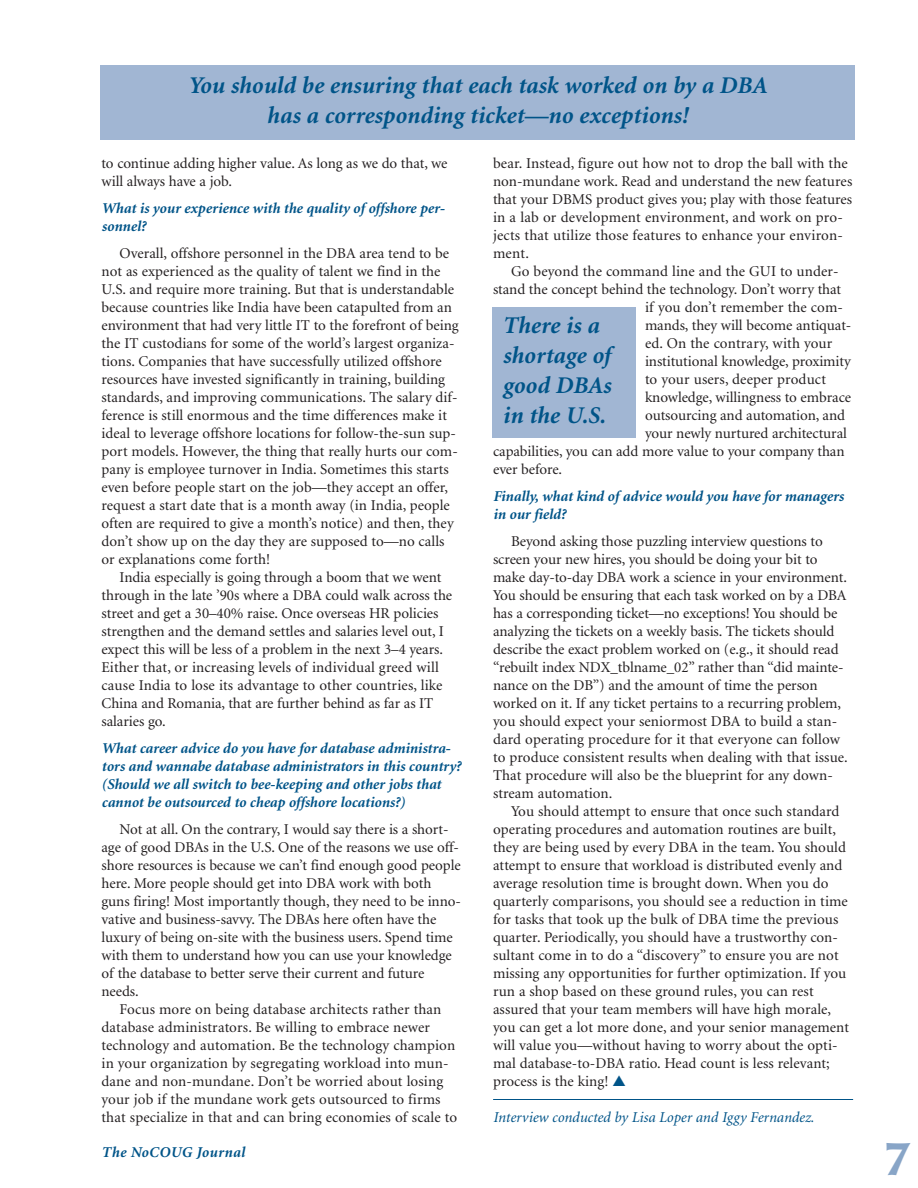
<style>
.page{position:relative;width:918px;height:1188px;background:#fff}
.page>*{position:absolute;margin:0;border:0;box-sizing:border-box;transform-origin:0 0}
.t1{font:500 45px "Poppl Laudatio";color:#88a5c7}
.t2{font:italic 700 24px/30px "Minion";color:#005488}
.t3{font:15px/18px "Minion";color:#231f20}
.t4{font:italic 700 15px/18px "Minion";letter-spacing:-.005em;color:#005488}
.t5{font:italic 15px "Minion";color:#005488}
.t6{font:italic 700 15px "Minion";letter-spacing:.025em;color:#005488}
.s1{color:#005488}
</style>
<div class="page">
<hr style="left:493px;top:1099px;width:360px;height:1px;background:#005488">
<div style="left:492px;top:307px;width:144px;height:130px;background:#a1b6d3"></div>
<div style="left:100px;top:65px;width:754px;height:75px;background:#a1b6d3"></div>
<h2 class="t2" style="left:188px;top:72px;width:581px;text-align:center">You should be ensuring that each task worked on by a DBA has a corresponding ticket—no exceptions!</h2>
<p class="t3" style="left:102px;top:156px;width:348px">to continue adding higher value. As long as we do that, we will always have a job.</p>
<p class="t4" style="left:102px;top:201px;width:345px">What is your experience with the quality of offshore per&shy;sonnel?</p>
<p class="t3" style="left:102px;top:246px;width:359px;text-indent:18px">Overall, offshore personnel in the DBA area tend to be not as experienced as the quality of talent we find in the U.S. and require more training. But that is understandable because countries like India have been catapulted from an environment that had very little IT to the forefront of being the IT custodians for some of the world’s largest organiza&shy;tions. Companies that have successfully utilized offshore resources have invested significantly in training, building standards, and improving communications. The salary dif&shy;ference is still enormous and the time differences make it ideal to leverage offshore locations for follow-the-sun sup&shy;port models. However, the thing that really hurts our com&shy;pany is employee turnover in India. Sometimes this starts even before people start on the job—they accept an offer, request a start date that is a month away (in India, people often are required to give a month’s notice) and then, they don’t show up on the day they are supposed to—no calls or explanations come forth!</p>
<p class="t3" style="left:102px;top:570px;width:352px;text-indent:18px">India especially is going through a boom that we went through in the late ’90s where a DBA could walk across the street and get a 30–40% raise. Once overseas HR policies strengthen and the demand settles and salaries level out, I expect this will be less of a problem in the next 3–4 years.<br>Either that, or increasing levels of individual greed will cause India to lose its advantage to other countries, like China and Romania, that are further behind as far as IT salaries go.</p>
<p class="t4" style="left:102px;top:741px;width:361px">What career advice do you have for database administra&shy;tors and wannabe database administrators in this country? (Should we all switch to bee-keeping and other jobs that cannot be outsourced to cheap offshore locations?)</p>
<p class="t3" style="left:102px;top:822px;width:361px;text-indent:18px">Not at all. On the contrary, I would say there is a short&shy;age of good DBAs in the U.S. One of the reasons we use off&shy;shore resources is because we can’t find enough good people here. More people should get into DBA work with both guns firing! Most importantly though, they need to be inno&shy;vative and business-savvy. The DBAs here often have the luxury of being on-site with the business users. Spend time with them to understand how you can use your knowledge of the database to better serve their current and future needs.</p>
<p class="t3" style="left:102px;top:1002px;width:357px;text-indent:18px">Focus more on being database architects rather than database administrators. Be willing to embrace newer technology and automation. Be the technology champion in your organization by segregating workload into mun&shy;dane and non-mundane. Don’t be worried about losing your job if the mundane work gets outsourced to firms that specialize in that and can bring economies of scale to</p>
<p class="t6" style="left:102px;top:1146px;width:145px">The NoCOUG Journal</p>
<p class="t3" style="left:493px;top:156px;width:361px">bear. Instead, figure out how not to drop the ball with the non-mundane work. Read and understand the new features that your DBMS product gives you; play with those features in a lab or development environment, and work on pro&shy;jects that utilize those features to enhance your environ&shy;ment.</p>
<p class="t3" style="left:511px;top:264px;width:329px">Go beyond the command line and the GUI to under-</p>
<p class="t3" style="left:493px;top:282px;width:350px">stand the concept behind the technology. Don’t worry that</p>
<p class="t3" style="left:645px;top:300px;width:199px">if you don’t remember the com-</p>
<p class="t3" style="left:645px;top:318px;width:208px">mands, they will become antiquat-</p>
<p class="t3" style="left:645px;top:336px;width:189px">ed. On the contrary, with your</p>
<p class="t3" style="left:645px;top:354px;width:207px">institutional knowledge, proximity</p>
<p class="t3" style="left:645px;top:372px;width:182px">to your users, deeper product</p>
<p class="t3" style="left:645px;top:390px;width:208px">knowledge, willingness to embrace</p>
<p class="t3" style="left:645px;top:408px;width:202px">outsourcing and automation, and</p>
<p class="t3" style="left:645px;top:426px;width:204px">your newly nurtured architectural</p>
<p class="t3" style="left:493px;top:444px;width:353px">capabilities, you can add more value to your company than</p>
<p class="t3" style="left:493px;top:462px;width:71px">ever before.</p>
<p class="t4" style="left:493px;top:489px;width:352px">Finally, what kind of advice would you have for managers in our field?</p>
<p class="t3" style="left:493px;top:534px;width:356px;text-indent:18px">Beyond asking those puzzling interview questions to screen your new hires, you should be doing your bit to make day-to-day DBA work a science in your environment.<br>You should be ensuring that each task worked on by a DBA has a corresponding ticket—no exceptions! You should be analyzing the tickets on a weekly basis. The tickets should describe the exact problem worked on (e.g., it should read “rebuilt index NDX_tblname_02” rather than “did mainte&shy;nance on the DB”) and the amount of time the person worked on it. If any ticket pertains to a recurring problem, you should expect your seniormost DBA to build a stan&shy;dard operating procedure for it that everyone can follow to produce consistent results when dealing with that issue.<br>That procedure will also be the blueprint for any down&shy;stream automation.</p>
<p class="t3" style="left:493px;top:804px;width:358px;text-indent:18px">You should attempt to ensure that once such standard operating procedures and automation routines are built, they are being used by every DBA in the team. You should attempt to ensure that workload is distributed evenly and average resolution time is brought down. When you do quarterly comparisons, you should see a reduction in time for tasks that took up the bulk of DBA time the previous quarter. Periodically, you should have a trustworthy con&shy;sultant come in to do a “discovery” to ensure you are not missing any opportunities for further optimization. If you run a shop based on these ground rules, you can rest assured that your team members will have high morale, you can get a lot more done, and your senior management will value you—without having to worry about the opti&shy;mal database-to-DBA ratio. Head count is less relevant; process is the king! <span class="s1">▲</span></p>
<p class="t5" style="left:493px;top:1112px;width:323px">Interview conducted by Lisa Loper and Iggy Fernandez.</p>
<h2 class="t2" style="left:502px;top:312px;width:110px">There is a shortage of good DBAs in the U.S.</h2>
<h1 class="t1" style="left:884px;top:1141px;width:29px">7</h1>
</div>
